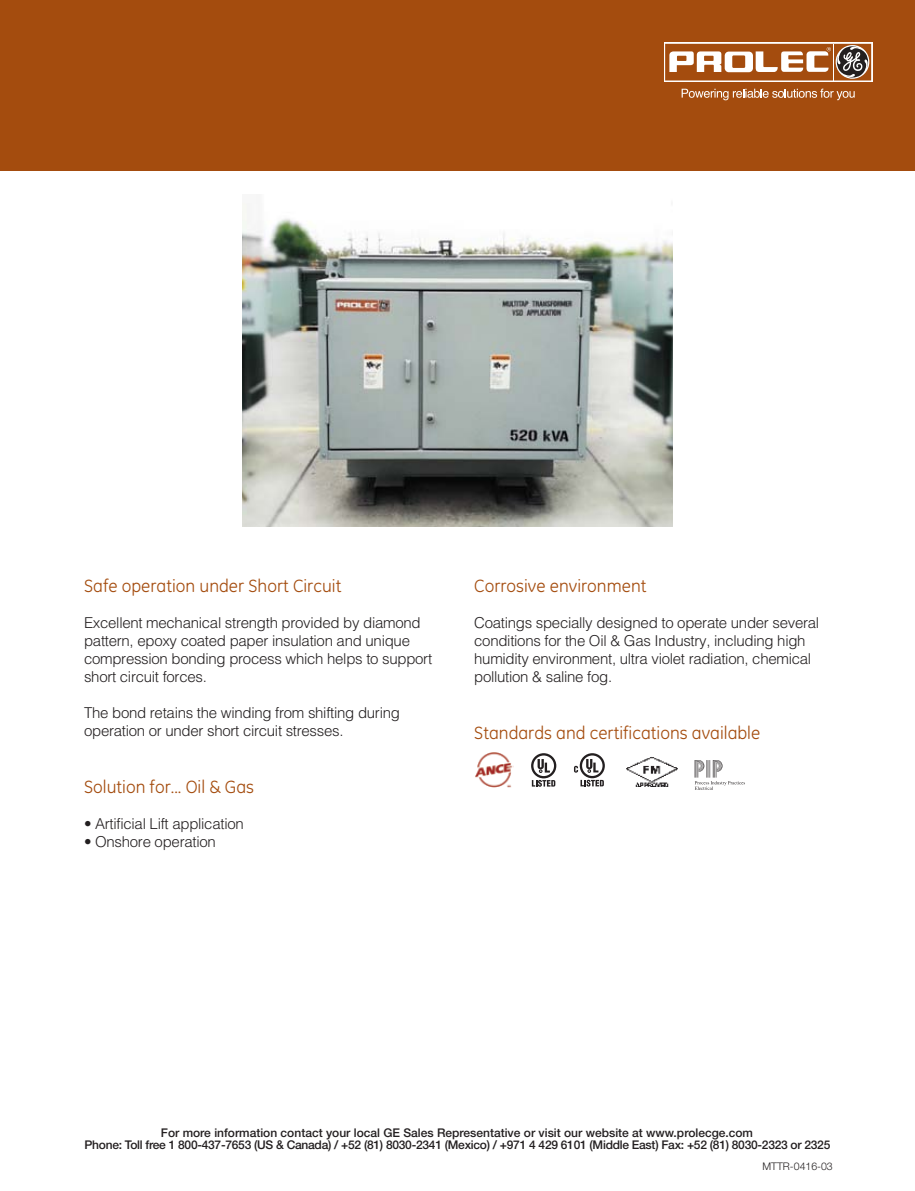
<style>
.page{position:relative;width:915px;height:1191px;background:#fff}
.page>*{position:absolute;margin:0;border:0;box-sizing:border-box;transform-origin:0 0}
.t1{font:18px "GE Inspira";color:#a44c0e}
.t2{font:300 15px/18px "Helvetica";letter-spacing:-.02em;color:#231f20}
.t3{font:500 12px/12px "Helvetica Neue";letter-spacing:-.01em;color:#231f20;text-align:center}
.t4{font:300 10.5px "Helvetica Neue";color:#231f20}
</style>
<div class="page">
<div style="left:0;top:0;width:914px;height:170px;background:#a44c0e"></div>
<svg style="left:664px;top:43px;width:208px;height:39px"></svg>
<svg style="left:681px;top:89px;width:173px;height:11px"></svg>
<svg style="left:665px;top:44px;width:205px;height:36px"></svg>
<img style="left:242px;top:203px;width:430px;height:323px">
<img style="left:626px;top:757px;width:51px;height:29px">
<svg style="left:531px;top:780px;width:24px;height:6px"></svg>
<svg style="left:531px;top:753px;width:25px;height:25px"></svg>
<svg style="left:533px;top:755px;width:20px;height:21px"></svg>
<svg style="left:537px;top:759px;width:12px;height:13px"></svg>
<svg style="left:580px;top:779px;width:23px;height:7px"></svg>
<svg style="left:579px;top:753px;width:25px;height:25px"></svg>
<svg style="left:582px;top:755px;width:20px;height:21px"></svg>
<svg style="left:586px;top:759px;width:12px;height:13px"></svg>
<svg style="left:574px;top:766px;width:4px;height:6px"></svg>
<img style="left:475px;top:752px;width:38px;height:35px">
<svg style="left:694px;top:760px;width:50px;height:30px"></svg>
<p class="t1" style="left:84px;top:575px;width:259px">Safe operation under Short Circuit</p>
<p class="t2" style="left:84px;top:613px;width:349px">Excellent mechanical strength provided by diamond pattern, epoxy coated paper insulation and unique compression bonding process which helps to support short circuit forces.</p>
<p class="t2" style="left:84px;top:703px;width:317px">The bond retains the winding from shifting during operation or under short circuit stresses.</p>
<p class="t1" style="left:84px;top:777px;width:171px">Solution for... Oil &amp; Gas</p>
<p class="t2" style="left:84px;top:814px;width:161px">• Artificial Lift application</p>
<p class="t2" style="left:84px;top:832px;width:133px">• Onshore operation</p>
<p class="t1" style="left:474px;top:575px;width:174px">Corrosive environment</p>
<p class="t2" style="left:474px;top:613px;width:346px">Coatings specially designed to operate under several conditions for the Oil &amp; Gas Industry, including high humidity environment, ultra violet radiation, chemical pollution &amp; saline fog.</p>
<p class="t1" style="left:474px;top:723px;width:287px">Standards and certifications available</p>
<p class="t3" style="left:84px;top:1126px;width:747px">For more information contact your local GE Sales Representative or visit our website at www.prolecge.com<br>Phone: Toll free 1 800-437-7653 (US &amp; Canada) / +52 (81) 8030-2341 (Mexico) / +971 4 429 6101 (Middle East) Fax: +52 (81) 8030-2323 or 2325</p>
<p class="t4" style="left:762px;top:1160px;width:72px">MTTR-0416-03</p>
</div>
